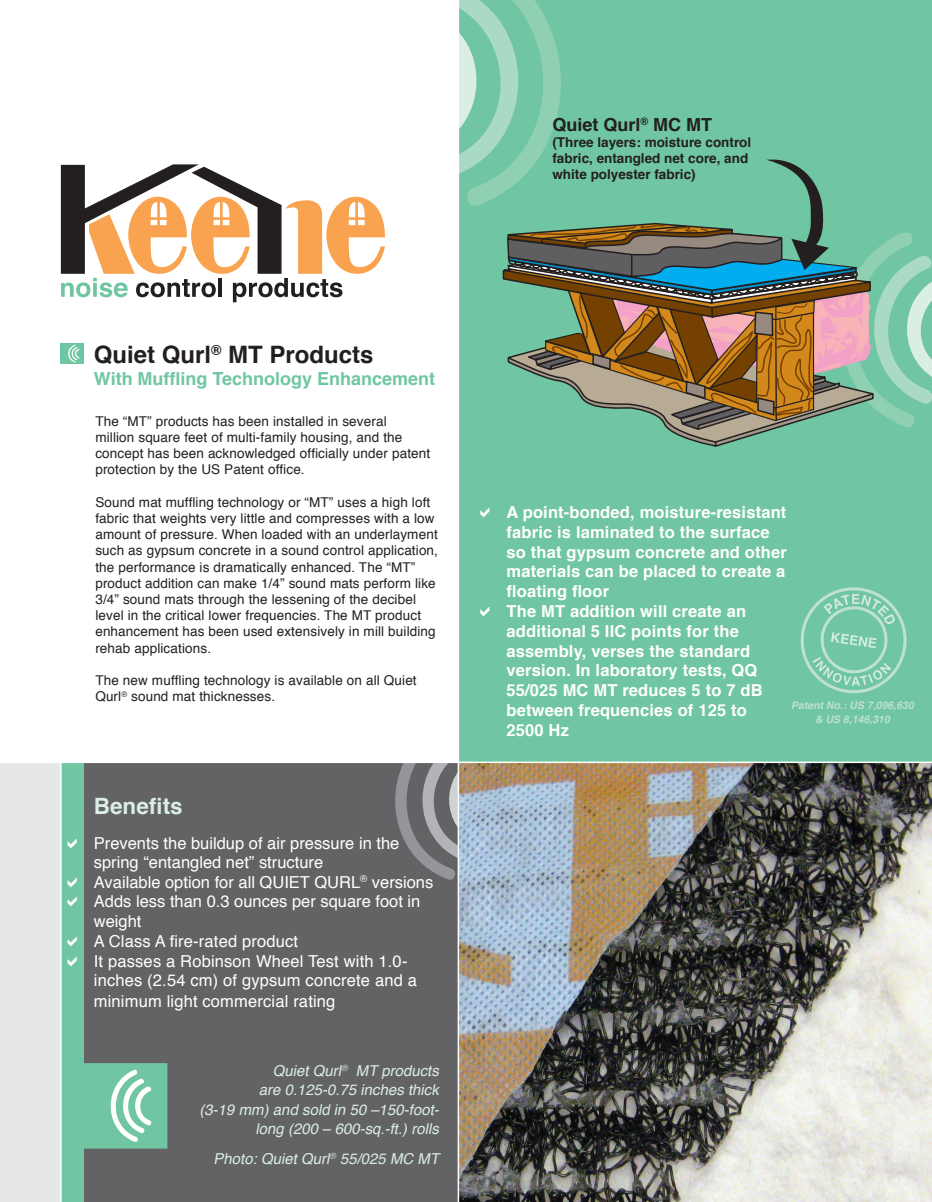
<style>
.page{position:relative;width:932px;height:1202px;background:#fff}
.page>*{position:absolute;margin:0;border:0;box-sizing:border-box;transform-origin:0 0}
.t1{font:700 24px "Helvetica";color:#231f20}
.t2{font:700 22.5px "Helvetica";color:#daeee3}
.t3{font:700 18px "Helvetica";color:#70c6a2}
.t4{font:700 18px "Helvetica";color:#231f20}
.t5{font:700 16.5px/19.8px "Helvetica";letter-spacing:.01em;color:#fff}
.t6{font:16.5px/19.8px "Helvetica";color:#fff}
.t7{font:italic 15px/19.5px "Helvetica";color:#daeee3;text-align:right}
.t8{font:13.5px/16.2px "Helvetica";letter-spacing:.01em;color:#231f20}
.t9{font:700 13.5px/16.2px "Helvetica";color:#231f20}
.t10{font:italic 700 10.5px/13.5px "Helvetica";color:#bee1d0;text-align:center}
</style>
<div class="page">
<div style="left:459px;top:0;width:473px;height:763px;background:#70c6a2"></div>
<div style="left:83px;top:763px;width:375px;height:439px;background:#636366"></div>
<div style="left:0;top:763px;width:61px;height:439px;background:#e6e7e9"></div>
<div style="left:61px;top:763px;width:22px;height:439px;background:#70c6a2"></div>
<svg style="left:377px;top:763px;width:81px;height:119px"></svg>
<img style="left:459px;top:763px;width:473px;height:439px">
<hr style="left:60px;top:762px;width:2px;height:440px;background:#fff">
<hr style="left:0;top:761px;width:932px;height:2px;background:#fff">
<svg style="left:83px;top:1063px;width:84px;height:85px;background:#84ceaf"></svg>
<svg style="left:61px;top:164px;width:324px;height:138px"></svg>
<img style="left:61px;top:343px;width:22px;height:21px">
<svg style="left:800px;top:587px;width:107px;height:107px"></svg>
<svg style="left:459px;top:0;width:473px;height:448px"></svg>
<h1 class="t1" style="left:94px;top:335px;width:281px">Quiet Qurl<sup>®</sup> MT Products</h1>
<h3 class="t3" style="left:94px;top:364px;width:343px">With Muffling Technology Enhancement</h3>
<p class="t8" style="left:95px;top:413px;width:336px">The “MT” products has been installed in several<br>million square feet of multi-family housing, and the concept has been acknowledged officially under patent protection by the US Patent office.</p>
<p class="t8" style="left:95px;top:494px;width:344px">Sound mat muffling technology or “MT” uses a high loft fabric that weights very little and compresses with a low amount of pressure. When loaded with an underlayment such as gypsum concrete in a sound control application, the performance is dramatically enhanced. The “MT” product addition can make 1/4” sound mats perform like 3/4” sound mats through the lessening of the decibel level in the critical lower frequencies. The MT product enhancement has been used extensively in mill building rehab applications.</p>
<p class="t8" style="left:95px;top:672px;width:323px">The new muffling technology is available on all Quiet<br>Qurl<sup>®</sup> sound mat thicknesses.</p>
<h2 class="t2" style="left:94px;top:788px;width:90px">Benefits</h2>
<p class="t6" style="left:94px;top:834px;width:341px">Prevents the buildup of air pressure in the spring “entangled net” structure<br>Available option for all QUIET QURL<sup>®</sup> versions Adds less than 0.3 ounces per square foot in weight<br>A Class A fire-rated product<br>It passes a Robinson Wheel Test with 1.0- inches (2.54 cm) of gypsum concrete and a minimum light commercial rating</p>
<p class="t7" style="left:200px;top:1061px;width:245px">QuietQurl<sup>®</sup> MT products<br>are 0.125-0.75 inchesthick<br>(3-19 mm)and sold in 50 –150-foot&shy;long (200 – 600-sq.-ft.)rolls</p>
<p class="t7" style="left:213px;top:1150px;width:231px">Photo:QuietQurl<sup>®</sup> 55/025 MC MT</p>
<h3 class="t4" style="left:552px;top:110px;width:161px">Quiet Qurl<sup>®</sup> MC MT</h3>
<p class="t9" style="left:552px;top:134px;width:200px">(Three layers: moisture control fabric, entangled net core, and white polyester fabric)</p>
<p class="t5" style="left:506px;top:502px;width:282px">A point-bonded, moisture-resistant fabric is laminated to the surface so that gypsum concrete and other materials can be placed to create a floating floor<br>The MT addition will create an additional 5 IIC points for the assembly, verses the standard version. In laboratory tests, QQ<br>55/025 MC MT reduces 5 to 7 dB between frequencies of 125 to<br>2500 Hz</p>
<p class="t10" style="left:791px;top:699px;width:127px">PatentNo.:US 7,096,630 &amp; US 8,146,310</p>
</div>
